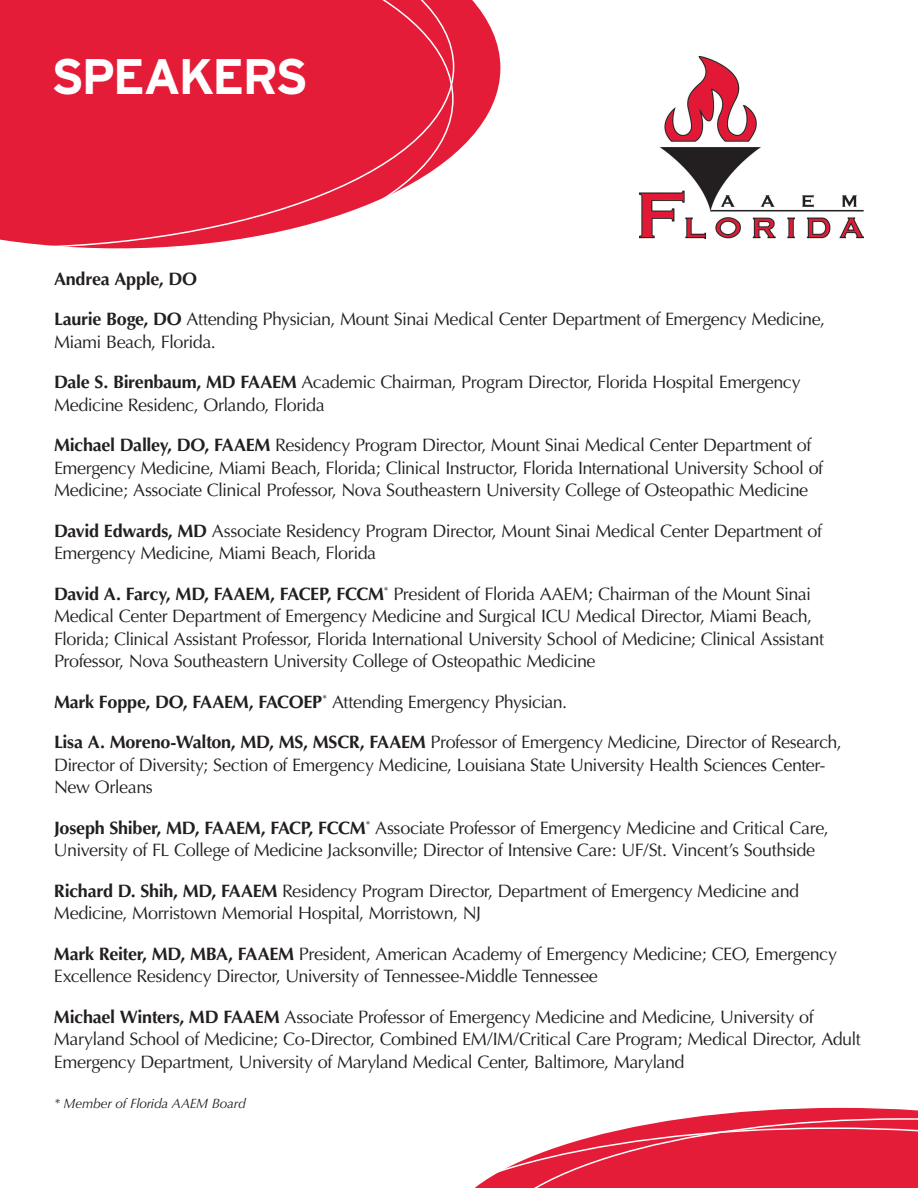
<style>
.page{position:relative;width:918px;height:1188px;background:#fff}
.page>*{position:absolute;margin:0;border:0;box-sizing:border-box;transform-origin:0 0}
.t1{font:700 49.95px "Interstate";color:#fff}
.t2{font:18px/22.5px "Optima";letter-spacing:-.025em;color:#231f20}
.t3{font:700 18px "Optima";letter-spacing:-.015em;color:#231f20}
.t4{font:italic 13.5px "Optima";letter-spacing:-.01em;color:#231f20}
.s1{font-weight:700}
</style>
<div class="page">
<img style="left:640px;top:56px;width:224px;height:182px">
<svg style="left:454px;top:0;width:46px;height:154px;fill:#e41c37"></svg>
<svg style="left:0;top:0;width:454px;height:249px;background:#e6314a"></svg>
<svg style="left:475px;top:1108px;width:443px;height:80px"></svg>
<p class="t1" style="left:51px;top:49px;width:259px">SPEAKERS</p>
<p class="t3" style="left:54px;top:268px;width:145px">Andrea Apple, DO</p>
<p class="t2" style="left:54px;top:308px;width:773px"><span class="s1">Laurie Boge, DO</span> Attending Physician, Mount Sinai Medical Center Department of Emergency Medicine,<br>Miami Beach, Florida.</p>
<p class="t2" style="left:54px;top:371px;width:748px"><span class="s1">Dale S. Birenbaum, MD FAAEM</span> Academic Chairman, Program Director, Florida Hospital Emergency<br>Medicine Residenc, Orlando, Florida</p>
<p class="t2" style="left:54px;top:434px;width:771px"><span class="s1">Michael Dalley, DO, FAAEM</span> Residency Program Director, Mount Sinai Medical Center Department of<br>Emergency Medicine, Miami Beach, Florida; Clinical Instructor, Florida International University School of<br>Medicine; Associate Clinical Professor, Nova Southeastern University College of Osteopathic Medicine</p>
<p class="t2" style="left:54px;top:520px;width:770px"><span class="s1">David Edwards, MD</span> Associate Residency Program Director, Mount Sinai Medical Center Department of<br>Emergency Medicine, Miami Beach, Florida</p>
<p class="t2" style="left:54px;top:583px;width:772px"><span class="s1">David A. Farcy, MD, FAAEM, FACEP, FCCM</span><sup>*</sup> President of Florida AAEM; Chairman of the Mount Sinai Medical Center Department of Emergency Medicine and Surgical ICU Medical Director, Miami Beach, Florida; Clinical Assistant Professor, Florida International University School of Medicine; Clinical Assistant Professor, Nova Southeastern University College of Osteopathic Medicine</p>
<p class="t2" style="left:54px;top:691px;width:515px"><span class="s1">Mark Foppe, DO, FAAEM, FACOEP</span><sup>*</sup> Attending Emergency Physician.</p>
<p class="t2" style="left:54px;top:731px;width:789px"><span class="s1">Lisa A. Moreno-Walton, MD, MS, MSCR, FAAEM</span> Professor of Emergency Medicine, Director of Research,<br>Director of Diversity; Section of Emergency Medicine, Louisiana State University Health Sciences Center-<br>New Orleans</p>
<p class="t2" style="left:54px;top:817px;width:776px"><span class="s1">Joseph Shiber, MD, FAAEM, FACP, FCCM</span><sup>*</sup> Associate Professor of Emergency Medicine and Critical Care,<br>University of FL College of Medicine Jacksonville; Director of Intensive Care: UF/St. Vincent’s Southside</p>
<p class="t2" style="left:54px;top:880px;width:747px"><span class="s1">Richard D. Shih, MD, FAAEM</span> Residency Program Director, Department of Emergency Medicine and<br>Medicine, Morristown Memorial Hospital, Morristown, NJ</p>
<p class="t2" style="left:54px;top:943px;width:785px"><span class="s1">Mark Reiter, MD, MBA, FAAEM</span> President, American Academy of Emergency Medicine; CEO, Emergency<br>Excellence Residency Director, University of Tennessee-Middle Tennessee</p>
<p class="t2" style="left:54px;top:1006px;width:808px"><span class="s1">Michael Winters, MD FAAEM</span> Associate Professor of Emergency Medicine and Medicine, University of<br>Maryland School of Medicine; Co-Director, Combined EM/IM/Critical Care Program; Medical Director, Adult<br>Emergency Department, University of Maryland Medical Center, Baltimore, Maryland</p>
<p class="t4" style="left:54px;top:1096px;width:193px">* Member of Florida AAEM Board</p>
</div>
